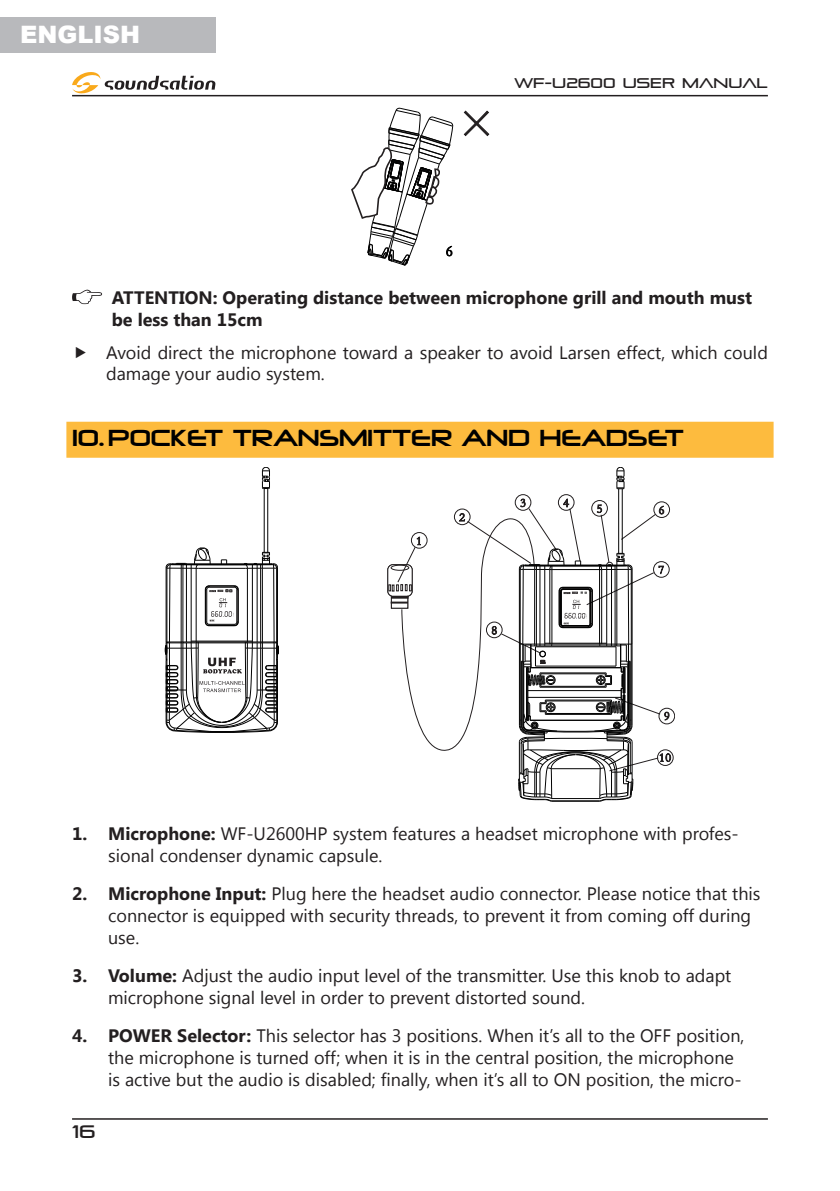
<style>
.page{position:relative;width:840px;height:1191px;background:#fff}
.page>*{position:absolute;margin:0;border:0;box-sizing:border-box;transform-origin:0 0}
.t1{font:900 24px "Arial";color:#fff}
.t2{font:22px "Neuropolitical";color:#000}
.t3{font:18px/21.6px "Segoe UI";color:#231f20}
.t4{font:700 18px/21.6px "Segoe UI";color:#231f20}
.t5{font:18px "Pirulen";color:#231f20}
.t6{font:14px "Pirulen";color:#231f20}
.s1{font-weight:700}
</style>
<div class="page">
<div style="left:66px;top:422px;width:707px;height:36px;background:#fdbb3e"></div>
<svg style="left:463px;top:111px;width:26px;height:25px"></svg>
<svg style="left:351px;top:108px;width:102px;height:157px"></svg>
<svg style="left:72px;top:290px;width:30px;height:14px"></svg>
<div style="left:658px;top:708px;width:16px;height:16px;border:1px solid #231f20;border-radius:50%"></div>
<div style="left:656px;top:749px;width:17px;height:16px;border:1px solid #231f20;border-radius:50%"></div>
<svg style="left:387px;top:467px;width:283px;height:334px"></svg>
<hr style="left:264px;top:488px;width:1px;height:64px;background:#030303">
<hr style="left:267px;top:488px;width:1px;height:64px;background:#030303">
<svg style="left:262px;top:467px;width:8px;height:22px"></svg>
<svg style="left:165px;top:547px;width:114px;height:186px"></svg>
<hr style="left:72px;top:95px;width:695px;height:1px;background:#231f20">
<svg style="left:72px;top:72px;width:143px;height:22px"></svg>
<hr style="left:72px;top:1118px;width:695px;height:1px;background:#231f20">
<div style="left:0;top:17px;width:215px;height:35px;background:#b8b9bc"></div>
<h1 class="t1" style="left:20px;top:17px;width:121px">ENGLISH</h1>
<p class="t6" style="left:514px;top:74px;width:255px">WF-U2600 USER MANUAL</p>
<p class="t4" style="left:112px;top:286px;width:641px">ATTENTION: Operating distance between microphone grill and mouth must be less than 15cm</p>
<p class="t3" style="left:106px;top:341px;width:663px">Avoid direct the microphone toward a speaker to avoid Larsen effect, which could damage your audio system.</p>
<p class="t2" style="left:72px;top:424px;width:613px">10. POCKET TRANSMITTER AND HEADSET</p>
<p class="t3" style="left:108px;top:822px;width:632px;text-indent:-36px"><span class="s1">1. Microphone:</span> WF-U2600HP system features a headset microphone with profes&shy;sional condenser dynamic capsule.</p>
<p class="t3" style="left:108px;top:882px;width:653px;text-indent:-36px"><span class="s1">2. Microphone Input:</span> Plug here the headset audio connector. Please notice that this connector is equipped with security threads, to prevent it from coming off during use.</p>
<p class="t3" style="left:108px;top:964px;width:624px;text-indent:-36px"><span class="s1">3. Volume:</span> Adjust the audio input level of the transmitter. Use this knob to adapt microphone signal level in order to prevent distorted sound.</p>
<p class="t3" style="left:108px;top:1024px;width:637px;text-indent:-36px"><span class="s1">4. POWER Selector:</span> This selector has 3 positions. When it’s all to the OFF position, the microphone is turned off; when it is in the central position, the microphone is active but the audio is disabled; finally, when it’s all to ON position, the micro-</p>
<p class="t5" style="left:72px;top:1120px;width:25px">16</p>
</div>
